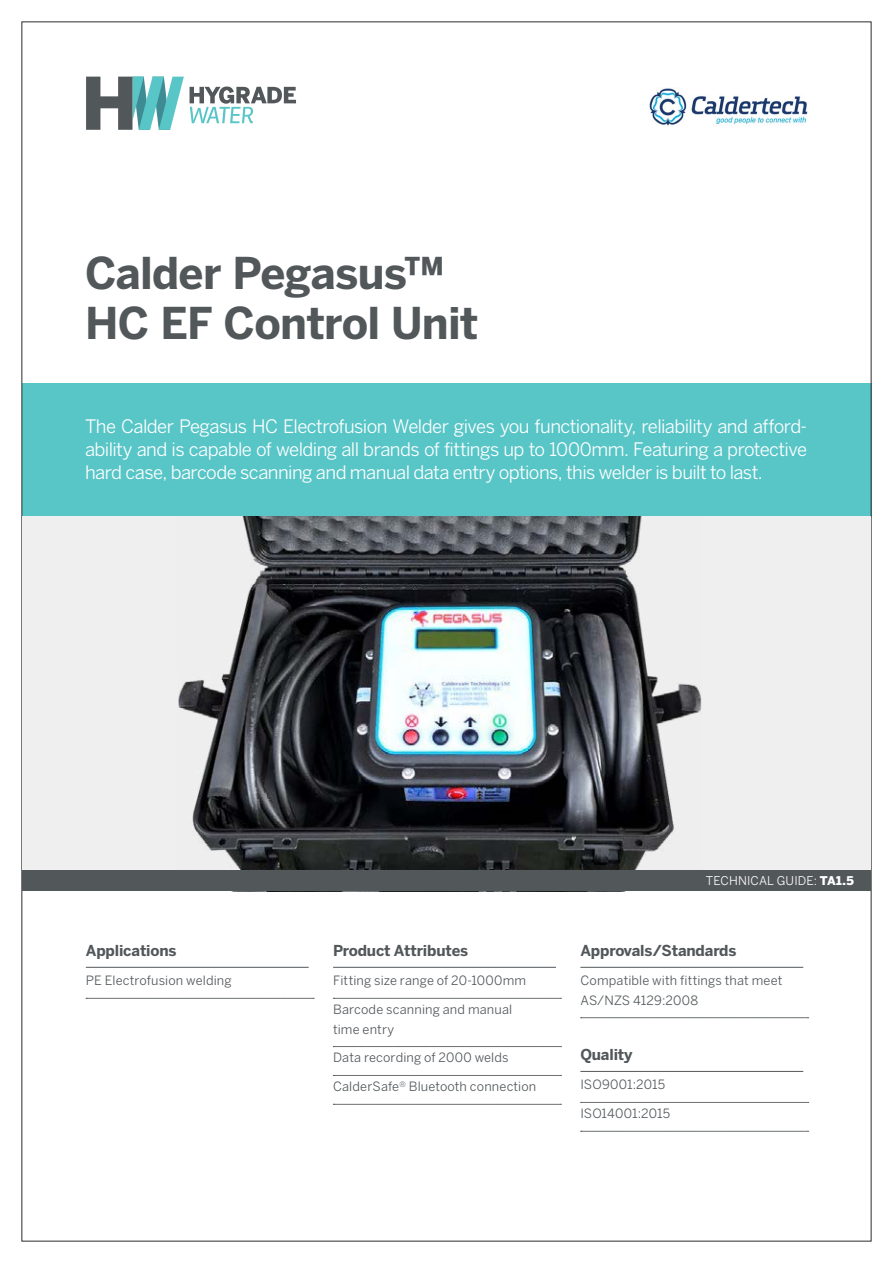
<style>
.page{position:relative;width:893px;height:1263px;background:#fff}
.page>*{position:absolute;margin:0;border:0;box-sizing:border-box;transform-origin:0 0}
.t1{font:700 43.5px/49.5px "Benton Sans";letter-spacing:-.02em;color:#52575a}
.t2{font:18.45px/22.5px "Benton Sans";letter-spacing:-.03em;color:#fff;text-align:justify}
.t3{font:700 15px "Benton Sans";letter-spacing:-.01em;color:#52575a}
.t4{font:12.75px/19.5px "Benton Sans";letter-spacing:.01em;color:#52575a}
.t5{font:12px "Benton Sans";letter-spacing:.015em;color:#fff}
.s1{font-weight:900}
</style>
<div class="page">
<div style="left:22px;top:383px;width:849px;height:134px;background:#58c5c7"></div>
<svg style="left:190px;top:87px;width:106px;height:36px"></svg>
<svg style="left:86px;top:77px;width:98px;height:53px"></svg>
<div style="left:22px;top:517px;width:849px;height:374px;background:#efeff0"></div>
<img style="left:178px;top:517px;width:524px;height:353px">
<div style="left:22px;top:870px;width:849px;height:21px;background:#52575a"></div>
<hr style="left:86px;top:967px;width:223px;height:1px;background:#52575a">
<svg style="left:86px;top:998px;width:228px;height:1px"></svg>
<hr style="left:333px;top:967px;width:223px;height:1px;background:#52575a">
<svg style="left:333px;top:998px;width:228px;height:1px"></svg>
<svg style="left:333px;top:1046px;width:228px;height:1px"></svg>
<svg style="left:333px;top:1075px;width:228px;height:1px"></svg>
<svg style="left:333px;top:1104px;width:228px;height:1px"></svg>
<hr style="left:580px;top:967px;width:223px;height:1px;background:#52575a">
<svg style="left:581px;top:1017px;width:228px;height:1px"></svg>
<hr style="left:580px;top:1071px;width:223px;height:1px;background:#52575a">
<svg style="left:581px;top:1102px;width:228px;height:1px"></svg>
<svg style="left:581px;top:1131px;width:228px;height:1px"></svg>
<img style="left:650px;top:88px;width:157px;height:38px">
<h1 class="t1" style="left:85px;top:248px;width:395px">Calder Pegasus™<br>HC EF Control Unit</h1>
<p class="t2" style="left:85px;top:415px;width:724px">The Calder Pegasus HC Electrofusion Welder gives you functionality, reliability and afford&shy;ability and is capable of welding all brands of fittings up to 1000mm. Featuring a protective hard case, barcode scanning and manual data entry options, this welder is built to last.</p>
<p class="t3" style="left:86px;top:941px;width:92px">Applications</p>
<p class="t4" style="left:86px;top:971px;width:147px">PE Electrofusion welding</p>
<p class="t3" style="left:333px;top:941px;width:136px">Product Attributes</p>
<p class="t4" style="left:333px;top:971px;width:195px">Fitting size range of 20-1000mm</p>
<p class="t4" style="left:333px;top:999px;width:181px">Barcode scanning and manual time entry</p>
<p class="t4" style="left:333px;top:1048px;width:177px">Data recording of 2000 welds</p>
<p class="t4" style="left:333px;top:1077px;width:205px">CalderSafe<sup>®</sup> Bluetooth connection</p>
<p class="t5" style="left:706px;top:873px;width:149px">TECHNICAL GUIDE: <span class="s1">TA1.5</span></p>
<p class="t3" style="left:580px;top:941px;width:158px">Approvals/Standards</p>
<p class="t4" style="left:580px;top:971px;width:204px">Compatible with fittings that meet<br>AS/NZS 4129:2008</p>
<p class="t3" style="left:580px;top:1045px;width:54px">Quality</p>
<p class="t4" style="left:580px;top:1075px;width:86px">ISO9001:2015</p>
<p class="t4" style="left:580px;top:1104px;width:91px">ISO14001:2015</p>
</div>
